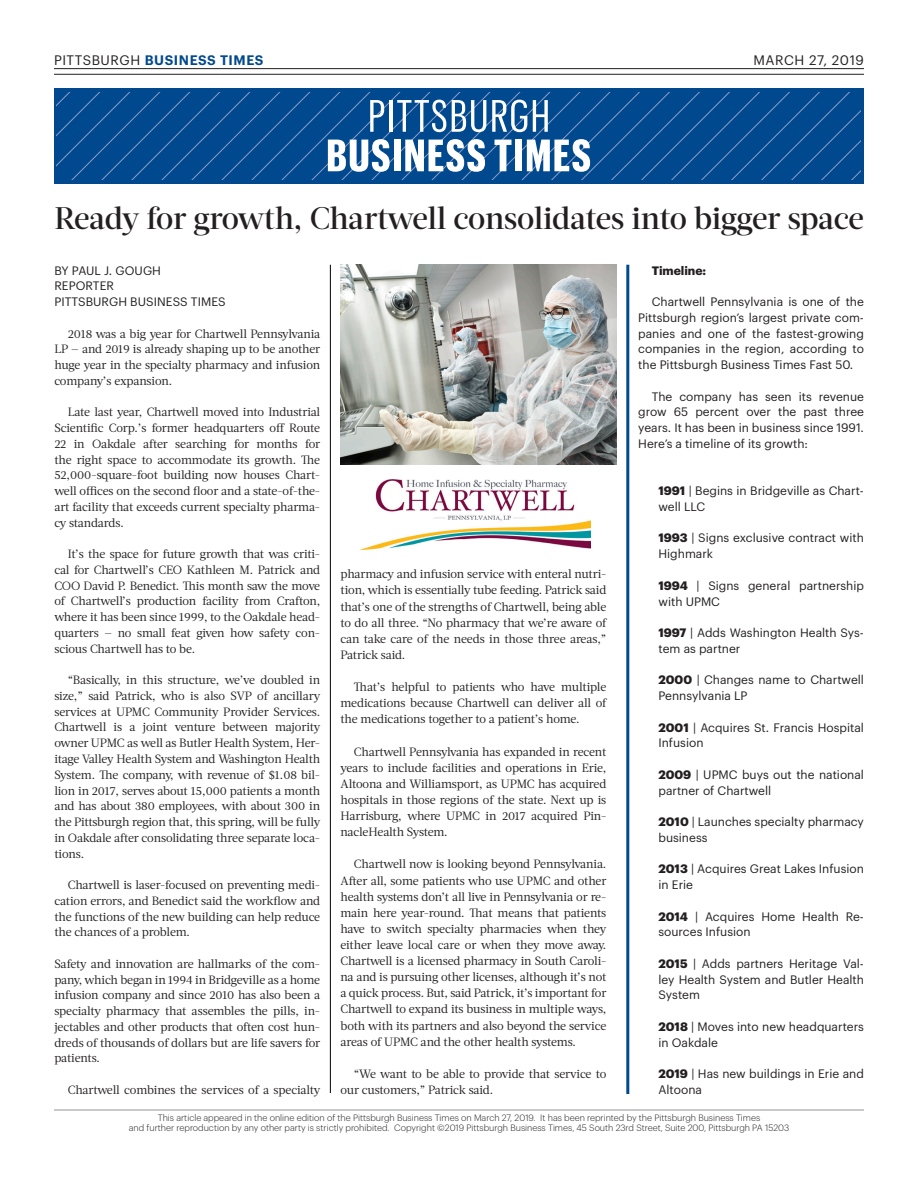
<style>
.page{position:relative;width:918px;height:1188px;background:#fff}
.page>*{position:absolute;margin:0;border:0;box-sizing:border-box;transform-origin:0 0}
.t1{font:500 31.2px "Acta Headline";letter-spacing:-.015em;color:#231f20}
.t2{font:600 13.5px "Graphik";letter-spacing:.04em;color:#01498e}
.t3{font:13.5px "Graphik";letter-spacing:.04em;color:#231f20}
.t4{font:12px/15.8px "Acta";letter-spacing:-.015em;color:#231f20;text-align:justify}
.t5{font:12px/15.8px "Graphik";color:#231f20}
.t6{font:700 12px "Graphik";color:#231f20}
.t7{font:300 9px "Graphik";color:#231f20}
.s1{font-weight:400;color:#231f20}
.s2{font-weight:700}
</style>
<div class="page">
<hr style="left:54px;top:1110px;width:810px;height:1px;background:#939598">
<hr style="left:54px;top:68px;width:810px;height:1px;background:#231f20">
<hr style="left:54px;top:74px;width:810px;height:1px;background:#231f20">
<div style="left:54px;top:88px;width:810px;height:95px;background:#01498e"></div>
<svg style="left:57px;top:92px;width:804px;height:87px"></svg>
<svg style="left:370px;top:100px;width:14px;height:32px"></svg>
<hr style="left:389px;top:100px;width:3px;height:32px;background:#fff">
<svg style="left:397px;top:100px;width:49px;height:32px"></svg>
<svg style="left:452px;top:100px;width:34px;height:32px"></svg>
<svg style="left:492px;top:100px;width:35px;height:32px"></svg>
<svg style="left:533px;top:100px;width:15px;height:32px"></svg>
<svg style="left:328px;top:139px;width:62px;height:33px"></svg>
<div style="left:394px;top:140px;width:7px;height:31px;background:#fff"></div>
<svg style="left:405px;top:139px;width:80px;height:33px"></svg>
<svg style="left:495px;top:140px;width:17px;height:31px"></svg>
<div style="left:515px;top:140px;width:7px;height:31px;background:#fff"></div>
<svg style="left:527px;top:139px;width:63px;height:33px"></svg>
<hr style="left:626px;top:265px;width:3px;height:829px;background:#01498e">
<hr style="left:330px;top:265px;width:1px;height:828px;background:#000">
<img style="left:340px;top:265px;width:277px;height:199px">
<img style="left:362px;top:480px;width:228px;height:69px">
<p class="t2" style="left:54px;top:50px;width:211px"><span class="s1">PITTSBURGH</span> BUSINESS TIMES</p>
<p class="t3" style="left:753px;top:50px;width:112px">MARCH 27, 2019</p>
<p class="t1" style="left:54px;top:200px;width:811px">Ready for growth, Chartwell consolidates into bigger space</p>
<p class="t6" style="left:652px;top:261px;width:56px">Timeline:</p>
<p class="t5" style="left:638px;top:293px;width:227px;text-align:justify;text-indent:14px">Chartwell Pennsylvania is one of the Pittsburgh region’s largest private com&shy;panies and one of the fastest-growing companies in the region, according to the Pittsburgh Business Times Fast 50.</p>
<p class="t5" style="left:638px;top:387px;width:227px;text-align:justify;text-indent:14px">The company has seen its revenue grow 65 percent over the past three years. It has been in business since 1991.<br>Here’s a timeline of its growth:</p>
<p class="t5" style="left:658px;top:482px;width:207px"><span class="s2">1991</span> | Begins in Bridgeville as Chart&shy;well LLC</p>
<p class="t5" style="left:658px;top:529px;width:207px"><span class="s2">1993</span> | Signs exclusive contract with<br>Highmark</p>
<p class="t5" style="left:658px;top:577px;width:207px"><span class="s2">1994</span> | Signs general partnership with UPMC</p>
<p class="t5" style="left:658px;top:624px;width:207px"><span class="s2">1997</span> | Adds Washington Health Sys&shy;tem as partner</p>
<p class="t5" style="left:658px;top:671px;width:207px"><span class="s2">2000</span> | Changes name to Chartwell<br>Pennsylvania LP</p>
<p class="t5" style="left:658px;top:718px;width:207px"><span class="s2">2001</span> | Acquires St. Francis Hospital<br>Infusion</p>
<p class="t5" style="left:658px;top:766px;width:207px"><span class="s2">2009</span> | UPMC buys out the national partner of Chartwell</p>
<p class="t5" style="left:658px;top:813px;width:207px"><span class="s2">2010</span> | Launches specialty pharmacy business</p>
<p class="t5" style="left:658px;top:860px;width:207px"><span class="s2">2013</span> | Acquires Great Lakes Infusion in Erie</p>
<p class="t5" style="left:658px;top:907px;width:207px"><span class="s2">2014</span> | Acquires Home Health Re&shy;sources Infusion</p>
<p class="t5" style="left:658px;top:955px;width:207px;text-align:justify"><span class="s2">2015</span> | Adds partners Heritage Val&shy;ley Health System and Butler Health System</p>
<p class="t5" style="left:658px;top:1018px;width:207px"><span class="s2">2018</span> | Moves into new headquarters in Oakdale</p>
<p class="t5" style="left:658px;top:1065px;width:207px"><span class="s2">2019</span> | Has new buildings in Erie and<br>Altoona</p>
<p class="t5" style="left:54px;top:261px;width:173px">BY PAUL J. GOUGH<br>REPORTER<br>PITTSBURGH BUSINESS TIMES</p>
<p class="t4" style="left:54px;top:326px;width:267px;text-indent:14px">2018 was a big year for Chartwell Pennsylvania LP — and 2019 is already shaping up to be another huge year in the specialty pharmacy and infusion company’s expansion.</p>
<p class="t4" style="left:54px;top:404px;width:267px;text-indent:14px">Late last year, Chartwell moved into Industrial Scientific Corp.’s former headquarters off Route 22 in Oakdale after searching for months for the right space to accommodate its growth. The 52,000-square-foot building now houses Chart&shy;well offices on the second floor and a state-of-the&shy;art facility that exceeds current specialty pharma&shy;cy standards.</p>
<p class="t4" style="left:54px;top:546px;width:267px;text-indent:14px">It’s the space for future growth that was criti&shy;cal for Chartwell’s CEO Kathleen M. Patrick and COO David P. Benedict. This month saw the move of Chartwell’s production facility from Crafton, where it has been since 1999, to the Oakdale head&shy;quarters — no small feat given how safety con&shy;scious Chartwell has to be.</p>
<p class="t4" style="left:54px;top:672px;width:267px;text-indent:14px">“Basically, in this structure, we’ve doubled in size,” said Patrick, who is also SVP of ancillary services at UPMC Community Provider Services.<br>Chartwell is a joint venture between majority owner UPMC as well as Butler Health System, Her&shy;itage Valley Health System and Washington Health System. The company, with revenue of $1.08 bil&shy;lion in 2017, serves about 15,000 patients a month and has about 380 employees, with about 300 in the Pittsburgh region that, this spring, will be fully in Oakdale after consolidating three separate loca&shy;tions.</p>
<p class="t4" style="left:54px;top:877px;width:267px;text-indent:14px">Chartwell is laser-focused on preventing medi&shy;cation errors, and Benedict said the workflow and the functions of the new building can help reduce the chances of a problem.</p>
<p class="t4" style="left:54px;top:956px;width:267px">Safety and innovation are hallmarks of the com&shy;pany, which began in 1994 in Bridgeville as a home infusion company and since 2010 has also been a specialty pharmacy that assembles the pills, in&shy;jectables and other products that often cost hun&shy;dreds of thousands of dollars but are life savers for patients.</p>
<p class="t4" style="left:68px;top:1082px;width:254px">Chartwell combines the services of a specialty</p>
<p class="t4" style="left:340px;top:566px;width:267px">pharmacy and infusion service with enteral nutri&shy;tion, which is essentially tube feeding. Patrick said that’s one of the strengths of Chartwell, being able to do all three. “No pharmacy that we’re aware of can take care of the needs in those three areas,” Patrick said.</p>
<p class="t4" style="left:340px;top:679px;width:267px;text-indent:14px">That’s helpful to patients who have multiple medications because Chartwell can deliver all of the medications together to a patient’s home.</p>
<p class="t4" style="left:340px;top:744px;width:267px;text-indent:14px">Chartwell Pennsylvania has expanded in recent years to include facilities and operations in Erie, Altoona and Williamsport, as UPMC has acquired hospitals in those regions of the state. Next up is Harrisburg, where UPMC in 2017 acquired Pin&shy;nacleHealth System.</p>
<p class="t4" style="left:340px;top:856px;width:267px;text-indent:14px">Chartwell now is looking beyond Pennsylvania.<br>After all, some patients who use UPMC and other health systems don’t all live in Pennsylvania or re&shy;main here year-round. That means that patients have to switch specialty pharmacies when they either leave local care or when they move away.<br>Chartwell is a licensed pharmacy in South Caroli&shy;na and is pursuing other licenses, although it’s not a quick process. But, said Patrick, it’s important for Chartwell to expand its business in multiple ways, both with its partners and also beyond the service areas of UPMC and the other health systems.</p>
<p class="t4" style="left:340px;top:1066px;width:267px;text-indent:14px">“We want to be able to provide that service to our customers,” Patrick said.</p>
<p class="t7" style="left:158px;top:1111px;width:604px">This article appeared in the online edition of the Pittsburgh Business Times on March 27, 2019. It has been reprinted by the Pittsburgh Business Times</p>
<p class="t7" style="left:129px;top:1121px;width:662px">and further reproduction by any other party is strictly prohibited. Copyright ©2019 Pittsburgh Business Times, 45 South 23rd Street, Suite 200, Pittsburgh PA 15203</p>
</div>
